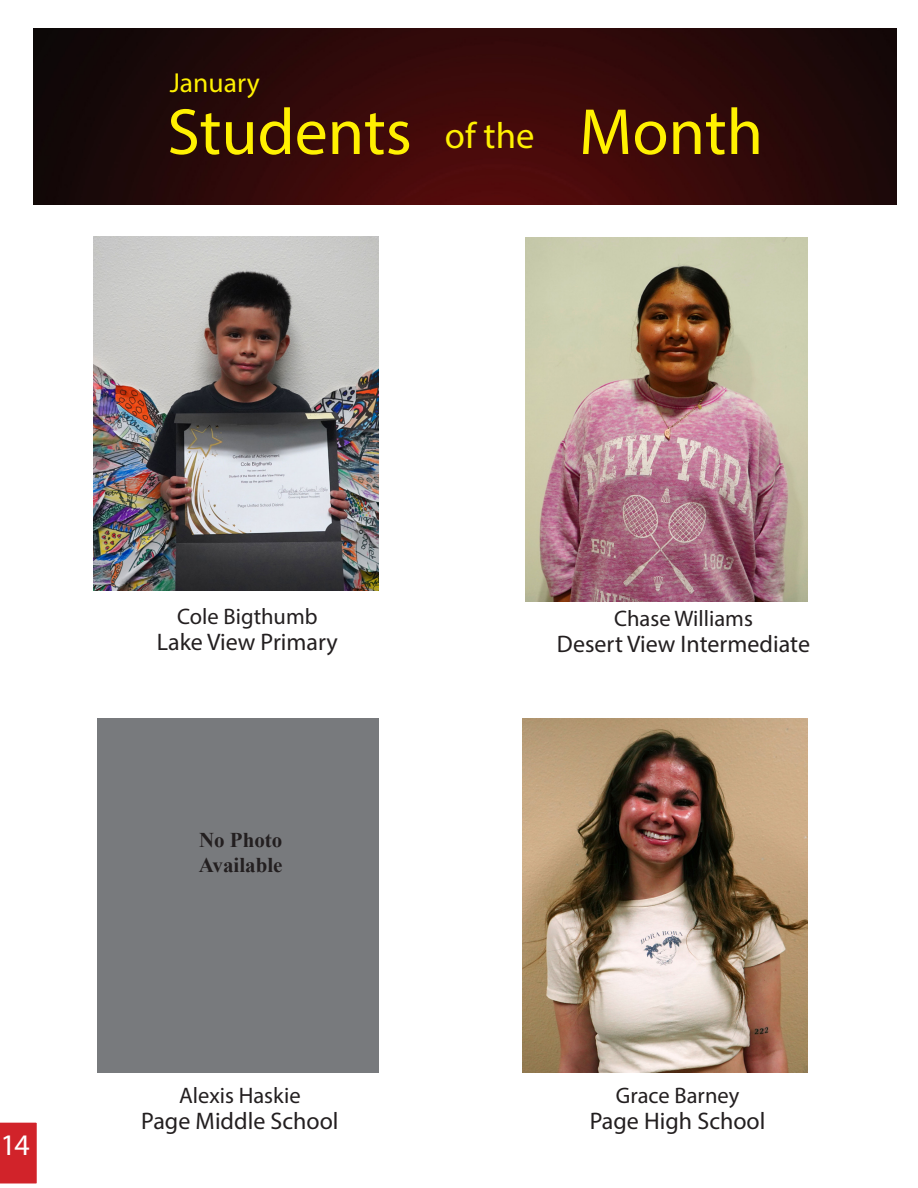
<style>
.page{position:relative;width:918px;height:1188px;background:#fff}
.page>*{position:absolute;margin:0;border:0;box-sizing:border-box;transform-origin:0 0}
.Headline{font:65.85px "Myriad Pro";color:#fff101}
.Headline-2{font:36.75px "Myriad Pro";color:#fff101}
.t1{font:30px "Myriad Pro";color:#fff}
.t2{font:27.6px "Myriad Pro";color:#fff101}
.t3{font:24px "Myriad Pro";color:#231f20}
.t4{font:22.5px "Myriad Pro";color:#231f20}
.t5{font:700 21px "Times New Roman";color:#231f20}
</style>
<div class="page">
<div style="left:0;top:1122px;width:37px;height:62px;background:#d1232a"></div>
<img style="left:33px;top:29px;width:863px;height:176px">
<img style="left:94px;top:237px;width:285px;height:354px">
<img style="left:526px;top:237px;width:281px;height:365px">
<img style="left:523px;top:718px;width:284px;height:355px">
<div style="left:98px;top:719px;width:281px;height:354px;background:#787a7d"></div>
<p class="t2" style="left:170px;top:66px;width:91px">January</p>
<p class="Headline" style="left:167px;top:91px;width:246px">Students</p>
<p class="Headline" style="left:579px;top:91px;width:185px">Month</p>
<p class="Headline-2" style="left:445px;top:113px;width:91px">of the</p>
<p class="t1" style="left:1px;top:1126px;width:31px">14</p>
<p class="t4" style="left:177px;top:603px;width:142px">Cole Bigthumb</p>
<p class="t3" style="left:157px;top:627px;width:183px">Lake View Primary</p>
<p class="t5" style="left:199px;top:826px;width:85px">No Photo</p>
<p class="t5" style="left:199px;top:851px;width:85px">Available</p>
<p class="t4" style="left:179px;top:1082px;width:123px">Alexis Haskie</p>
<p class="t3" style="left:141px;top:1106px;width:199px">Page Middle School</p>
<p class="t4" style="left:614px;top:605px;width:140px">Chase Williams</p>
<p class="t3" style="left:557px;top:629px;width:255px">Desert View Intermediate</p>
<p class="t4" style="left:616px;top:1082px;width:125px">Grace Barney</p>
<p class="t3" style="left:590px;top:1106px;width:177px">Page High School</p>
</div>
